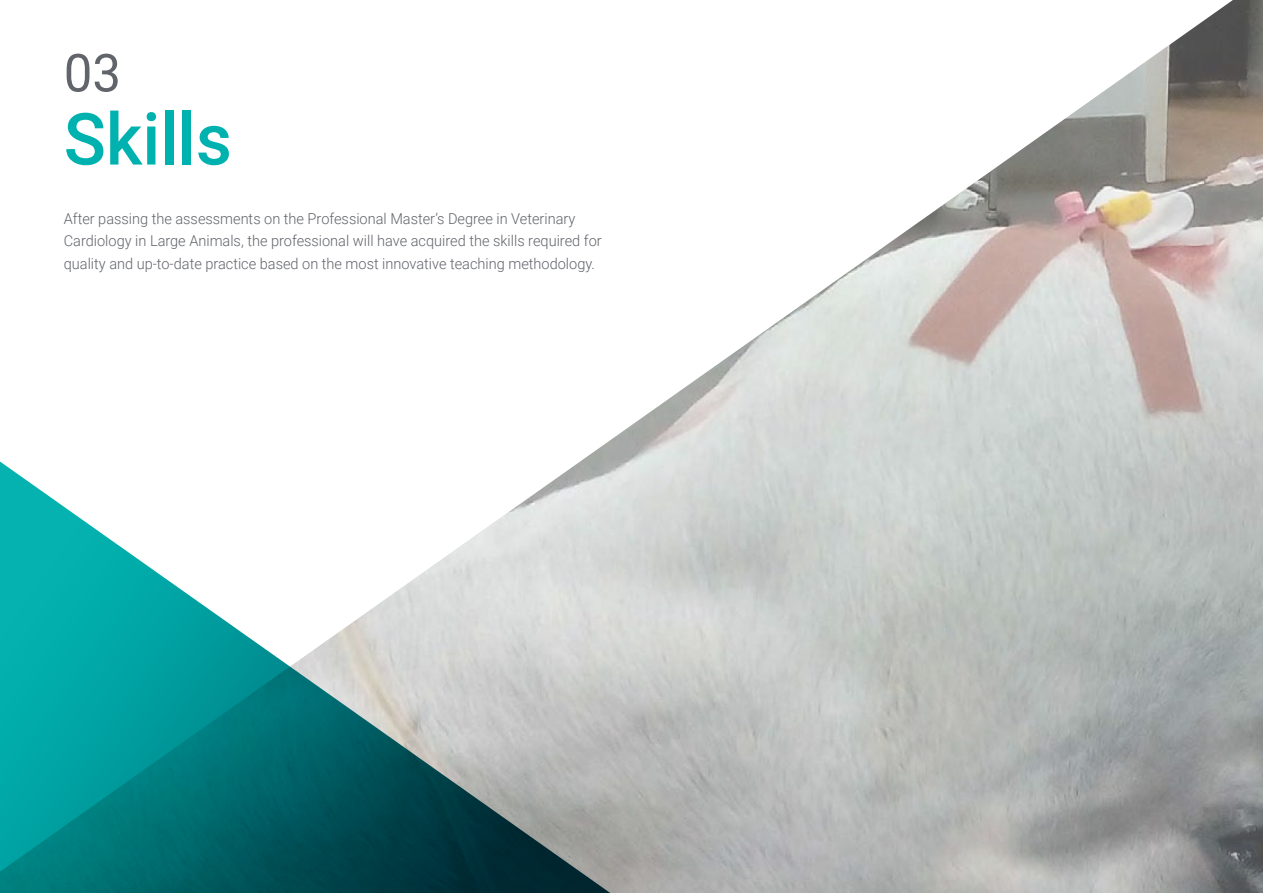
<style>
.page{position:relative;width:1263px;height:893px;background:#fff}
.page>*{position:absolute;margin:0;border:0;box-sizing:border-box;transform-origin:0 0}
.t1{font:500 72px "Roboto";color:#00b2af}
.t2{font:52.5px "Roboto";color:#61646a}
.t3{font:300 15px/22.5px "Roboto";color:#61646a}
</style>
<div class="page">
<img style="left:602px;top:0;width:661px;height:893px">
<svg style="left:0;top:446px;width:640px;height:447px"></svg>
<h2 class="t2" style="left:64px;top:36px;width:59px">03</h2>
<h1 class="t1" style="left:64px;top:89px;width:170px">Skills</h1>
<p class="t3" style="left:64px;top:207px;width:539px">After passing the assessments on the Professional Master’s Degree in Veterinary<br>Cardiology in Large Animals, the professional will have acquired the skills required for quality and up-to-date practice based on the most innovative teaching methodology.</p>
</div>
